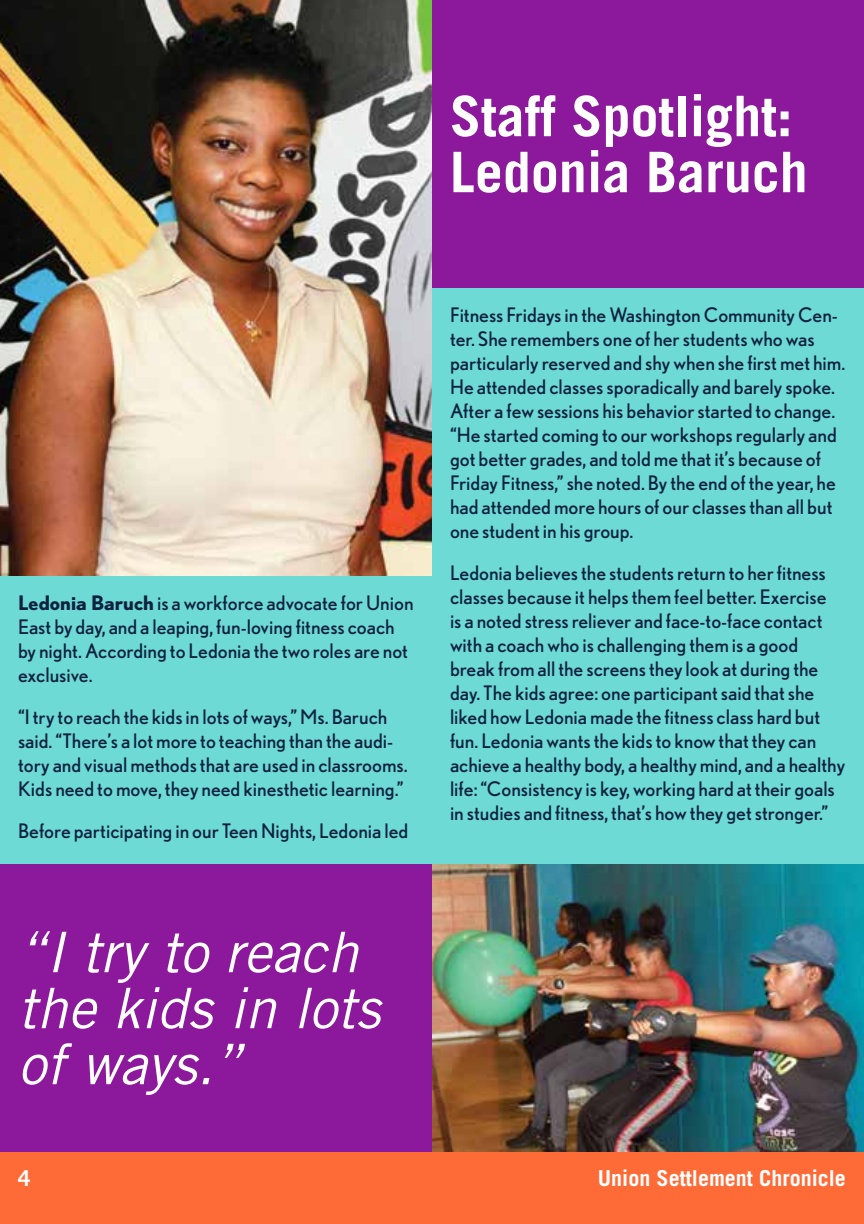
<style>
.page{position:relative;width:864px;height:1224px;background:#fff}
.page>*{position:absolute;margin:0;border:0;box-sizing:border-box;transform-origin:0 0}
.t1{font:italic 56px/56px "Trade Gothic LT Std";color:#fff}
.t2{font:700 56px/56px "Trade Gothic LT Std";color:#fff}
.t3{font:700 22px "Trade Gothic LT Std";color:#fff}
.t4{font:20px/24px "Nobel";color:#0e223f}
.s1{font-weight:700}
</style>
<div class="page">
<div style="left:0;top:1152px;width:864px;height:72px;background:#ff6b36"></div>
<img style="left:432px;top:864px;width:431px;height:288px">
<div style="left:432px;top:0;width:432px;height:288px;background:#8c189b"></div>
<div style="left:0;top:576px;width:432px;height:288px;background:#6edad5"></div>
<div style="left:432px;top:288px;width:432px;height:576px;background:#6edad5"></div>
<img style="left:0;top:0;width:432px;height:576px">
<div style="left:0;top:864px;width:432px;height:288px;background:#8c189b"></div>
<hr style="left:863px;top:576px;width:1px;height:576px;background:#4f4a47">
<h1 class="t2" style="left:450px;top:87px;width:359px">Staff Spotlight:<br>Ledonia Baruch</h1>
<p class="t4" style="left:18px;top:591px;width:397px"><span class="s1">Ledonia Baruch</span> is a workforce advocate for Union East by day, and a leaping, fun-loving fitness coach by night. According to Ledonia the two roles are not exclusive.</p>
<p class="t4" style="left:18px;top:705px;width:391px">“I try to reach the kids in lots of ways,” Ms. Baruch said. “There’s a lot more to teaching than the audi&shy;tory and visual methods that are used in classrooms.<br>Kids need to move, they need kinesthetic learning.”</p>
<p class="t4" style="left:18px;top:819px;width:392px">Before participating in our Teen Nights, Ledonia led</p>
<h1 class="t1" style="left:18px;top:925px;width:364px">“I try to reach the kids in lots of ways.”</h1>
<p class="t4" style="left:450px;top:303px;width:397px">Fitness Fridays in the Washington Community Cen&shy;ter. She remembers one of her students who was particularly reserved and shy when she first met him.<br>He attended classes sporadically and barely spoke.<br>After a few sessions his behavior started to change. “He started coming to our workshops regularly and got better grades, and told me that it’s because of Friday Fitness,” she noted. By the end of the year, he had attended more hours of our classes than all but one student in his group.</p>
<p class="t4" style="left:450px;top:561px;width:397px">Ledonia believes the students return to her fitness classes because it helps them feel better. Exercise<br>is a noted stress reliever and face-to-face contact with a coach who is challenging them is a good break from all the screens they look at during the day. The kids agree: one participant said that she liked how Ledonia made the fitness class hard but fun. Ledonia wants the kids to know that they can achieve a healthy body, a healthy mind, and a healthy life: “Consistency is key, working hard at their goals in studies and fitness, that’s how they get stronger.”</p>
<p class="t3" style="left:18px;top:1165px;width:14px">4</p>
<p class="t3" style="left:598px;top:1165px;width:250px">Union Settlement Chronicle</p>
</div>
